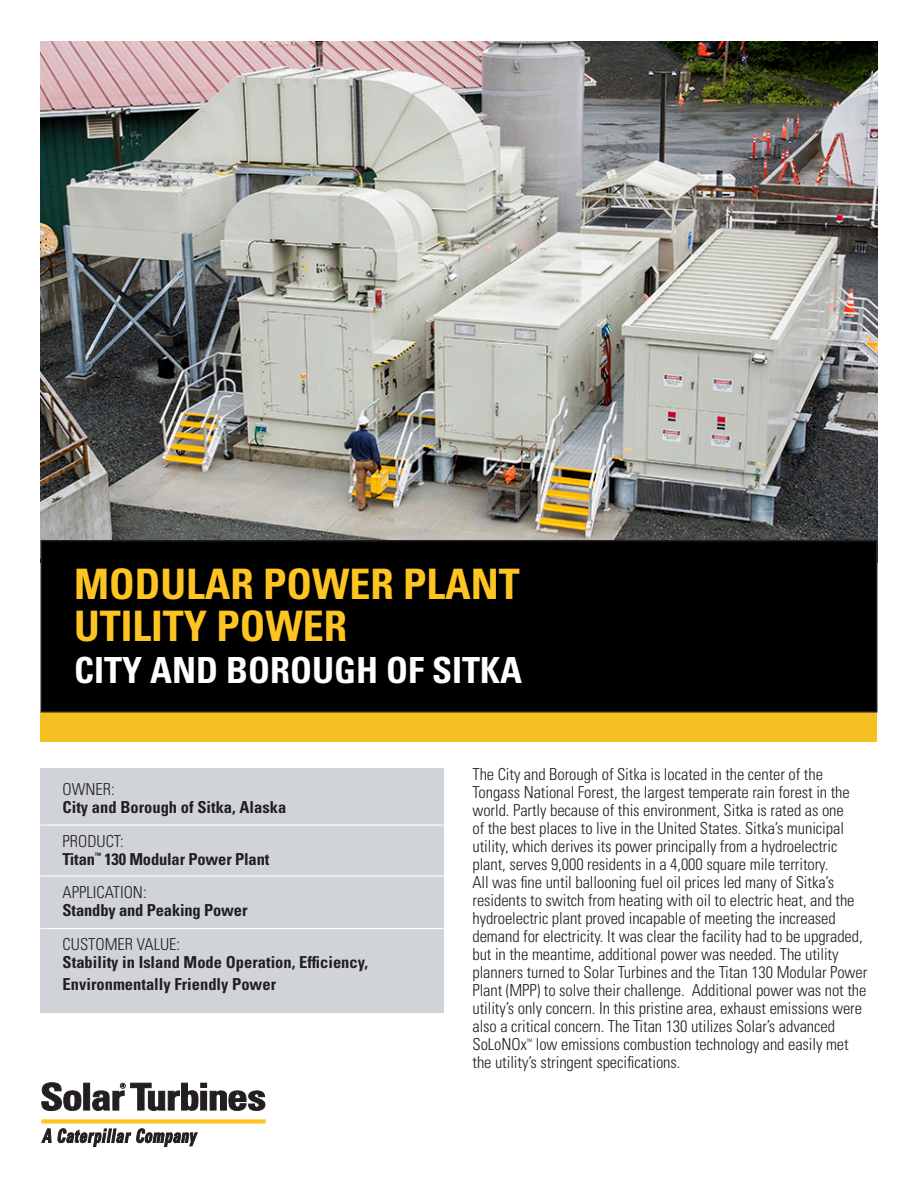
<style>
.page{position:relative;width:918px;height:1188px;background:#fff}
.page>*{position:absolute;margin:0;border:0;box-sizing:border-box;transform-origin:0 0}
.t1{font:700 condensed 42px/42px "Univers LT Std";color:#fec422}
.t2{font:700 condensed 36px "Univers LT Std";color:#fff}
.t3{font:300 condensed 16.5px/18px "Univers LT Std";letter-spacing:-.005em;color:#231f20}
.t4{font:700 condensed 16.5px/22.4px "Univers LT Std";color:#231f20}
.t5{font:300 condensed 7.35px "Univers LT Std";color:#231f20}
.t6{font:700 condensed 7.35px "Univers LT Std";color:#231f20}
</style>
<div class="page">
<div style="left:41px;top:768px;width:403px;height:244px;background:#d0d4d8"></div>
<img style="left:40px;top:41px;width:838px;height:499px">
<div style="left:40px;top:712px;width:838px;height:30px;background:#f5c021"></div>
<svg style="left:42px;top:1083px;width:39px;height:28px"></svg>
<div style="left:84px;top:1083px;width:6px;height:27px;background:#231f20"></div>
<svg style="left:131px;top:1083px;width:134px;height:27px"></svg>
<svg style="left:93px;top:1083px;width:32px;height:27px"></svg>
<svg style="left:42px;top:1128px;width:9px;height:14px"></svg>
<svg style="left:57px;top:1129px;width:140px;height:18px"></svg>
<hr style="left:42px;top:1120px;width:223px;height:3px;background:#fec422">
<div style="left:41px;top:541px;width:836px;height:171px;background:#000"></div>
<div style="left:40px;top:540px;width:838px;height:172px;border:2px solid #231f20"></div>
<hr style="left:40px;top:825px;width:406px;height:1px;background:#fff">
<hr style="left:40px;top:876px;width:406px;height:1px;background:#fff">
<hr style="left:40px;top:928px;width:406px;height:1px;background:#fff">
<h1 class="t1" style="left:74px;top:563px;width:447px">MODULAR POWER PLANT<br>UTILITY POWER</h1>
<h2 class="t2" style="left:74px;top:649px;width:450px">CITY AND BOROUGH OF SITKA</h2>
<p class="t3" style="left:63px;top:780px;width:54px">OWNER:</p>
<p class="t4" style="left:63px;top:796px;width:225px">City and Borough of Sitka, Alaska</p>
<p class="t3" style="left:63px;top:832px;width:63px">PRODUCT:</p>
<p class="t4" style="left:63px;top:847px;width:34px">Titan</p>
<p class="t6" style="left:95px;top:851px;width:8px">™</p>
<p class="t4" style="left:104px;top:847px;width:167px">130 Modular Power Plant</p>
<p class="t3" style="left:63px;top:883px;width:86px">APPLICATION:</p>
<p class="t4" style="left:63px;top:899px;width:186px">Standby and Peaking Power</p>
<p class="t3" style="left:63px;top:935px;width:119px">CUSTOMER VALUE:</p>
<p class="t4" style="left:63px;top:951px;width:307px">Stability in Island Mode Operation, Efficiency,<br>Environmentally Friendly Power</p>
<p class="t3" style="left:472px;top:765px;width:396px">The City and Borough of Sitka is located in the center of the Tongass National Forest, the largest temperate rain forest in the world. Partly because of this environment, Sitka is rated as one<br>of the best places to live in the United States. Sitka’s municipal utility, which derives its power principally from a hydroelectric plant, serves 9,000 residents in a 4,000 square mile territory.<br>All was fine until ballooning fuel oil prices led many of Sitka’s residents to switch from heating with oil to electric heat, and the hydroelectric plant proved incapable of meeting the increased demand for electricity. It was clear the facility had to be upgraded, but in the meantime, additional power was needed. The utility planners turned to Solar Turbines and the Titan 130 Modular Power Plant (MPP) to solve their challenge. Additional power was not the utility’s only concern. In this pristine area, exhaust emissions were also a critical concern. The Titan 130 utilizes Solar’s advanced SoLoNOx</p>
<p class="t3" style="left:472px;top:1035px;width:378px;text-indent:63px">low emissions combustion technology and easily met the utility’s stringent specifications.</p>
<p class="t5" style="left:527px;top:1037px;width:7px">™</p>
</div>
